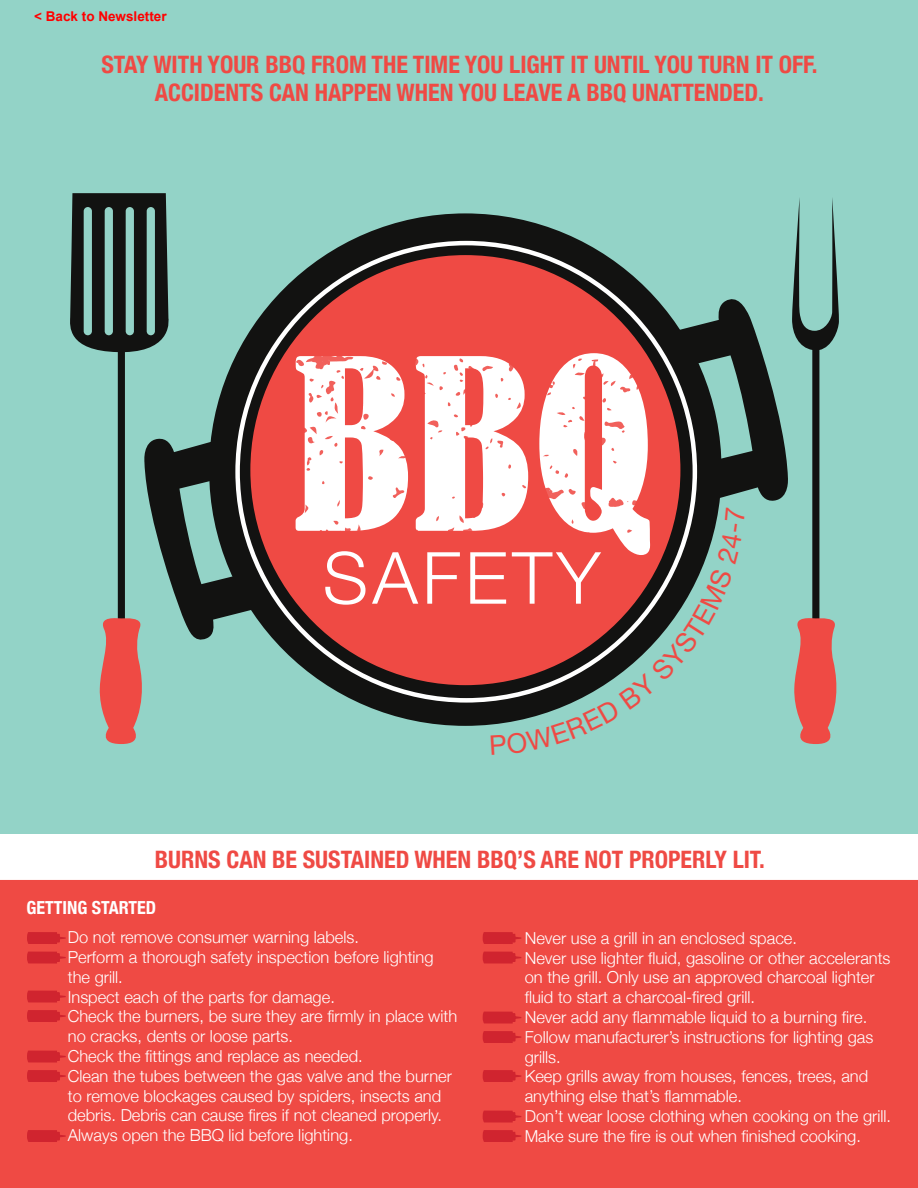
<style>
.page{position:relative;width:918px;height:1188px;background:#93d3c7}
.page>*{position:absolute;margin:0;border:0;box-sizing:border-box;transform-origin:0 0}
.t1{font:300 72px "Helvetica Neue";letter-spacing:.06em;color:#fff}
.t2{font:700 condensed 24px/28.8px "Helvetica Neue";color:#ef4a44;text-align:center}
.t3{font:700 condensed 18px "Helvetica Neue";color:#fff}
.t4{font:300 16.5px/19.8px "Helvetica Neue";color:#fff}
.t5{font:700 13.5px "Arial";color:#f00}
</style>
<div class="page">
<div style="left:0;top:835px;width:918px;height:53px;background:#fff"></div>
<div style="left:0;top:880px;width:918px;height:308px;background:#ef4a44"></div>
<svg style="left:211px;top:218px;width:205px;height:503px"></svg>
<svg style="left:70px;top:193px;width:99px;height:245px"></svg>
<svg style="left:99px;top:438px;width:155px;height:306px"></svg>
<svg style="left:296px;top:356px;width:112px;height:175px;background:#f9c7c5"></svg>
<svg style="left:483px;top:932px;width:38px;height:12px"></svg>
<svg style="left:483px;top:952px;width:38px;height:12px"></svg>
<svg style="left:483px;top:1070px;width:38px;height:12px"></svg>
<svg style="left:483px;top:1012px;width:38px;height:12px"></svg>
<svg style="left:483px;top:1031px;width:38px;height:12px"></svg>
<svg style="left:483px;top:1111px;width:38px;height:12px"></svg>
<svg style="left:483px;top:1130px;width:38px;height:12px"></svg>
<svg style="left:27px;top:932px;width:39px;height:12px"></svg>
<svg style="left:27px;top:952px;width:39px;height:12px"></svg>
<svg style="left:27px;top:991px;width:39px;height:12px"></svg>
<svg style="left:27px;top:1010px;width:39px;height:12px"></svg>
<svg style="left:27px;top:1051px;width:39px;height:12px"></svg>
<svg style="left:27px;top:1070px;width:39px;height:12px"></svg>
<svg style="left:27px;top:1130px;width:39px;height:12px"></svg>
<svg style="left:416px;top:198px;width:423px;height:546px"></svg>
<p class="t5" style="left:34px;top:8px;width:134px">&lt; Back to Newsletter</p>
<h2 class="t2" style="left:101px;top:48px;width:718px">STAY WITH YOUR BBQ FROM THE TIME YOU LIGHT IT UNTIL YOU TURN IT OFF.<br>ACCIDENTS CAN HAPPEN WHEN YOU LEAVE A BBQ UNATTENDED.</h2>
<h1 class="t1" style="left:323px;top:520px;width:279px">SAFETY</h1>
<h2 class="t2" style="left:155px;top:843px;width:612px">BURNS CAN BE SUSTAINED WHEN BBQ’S ARE NOT PROPERLY LIT.</h2>
<p class="t3" style="left:27px;top:893px;width:131px">GETTING STARTED</p>
<p class="t4" style="left:68px;top:926px;width:391px">Do not remove consumer warning labels.<br>Perform a thorough safety inspection before lighting the grill.<br>Inspect each of the parts for damage.<br>Check the burners, be sure they are firmly in place with no cracks, dents or loose parts.<br>Check the fittings and replace as needed.<br>Clean the tubes between the gas valve and the burner to remove blockages caused by spiders, insects and debris. Debris can cause fires if not cleaned properly.<br>Always open the BBQ lid before lighting.</p>
<p class="t4" style="left:525px;top:927px;width:368px">Never use a grill in an enclosed space.<br>Never use lighter fluid, gasoline or other accelerants on the grill. Only use an approved charcoal lighter fluid to start a charcoal-fired grill.<br>Never add any flammable liquid to a burning fire.<br>Follow manufacturer’s instructions for lighting gas grills.<br>Keep grills away from houses, fences, trees, and anything else that’s flammable.<br>Don’t wear loose clothing when cooking on the grill.<br>Make sure the fire is out when finished cooking.</p>
</div>
